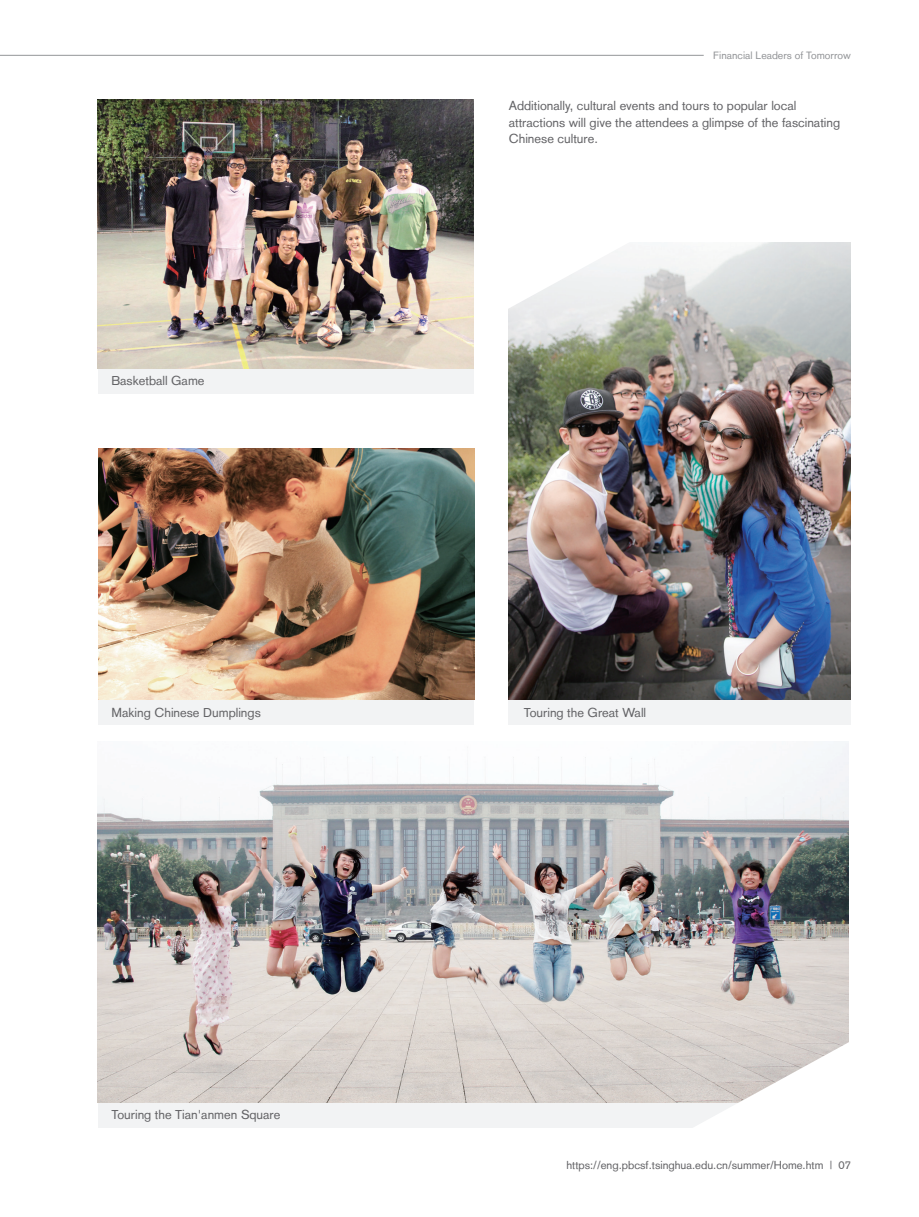
<style>
.page{position:relative;width:919px;height:1217px;background:#fff}
.page>*{position:absolute;margin:0;border:0;box-sizing:border-box;transform-origin:0 0}
.t1{font:12.75px/16.5px "Akzidenz Grotesk";color:#636366}
.t2{font:11.25px "Akzidenz Grotesk";color:#636366}
.t3{font:10.5px "Akzidenz Grotesk";color:#939598}
</style>
<div class="page">
<div style="left:98px;top:1101px;width:750px;height:26px;background:#f2f3f4"></div>
<div style="left:98px;top:368px;width:375px;height:26px;background:#f2f3f4"></div>
<div style="left:98px;top:699px;width:375px;height:25px;background:#f2f3f4"></div>
<div style="left:509px;top:699px;width:341px;height:25px;background:#f2f3f4"></div>
<hr style="left:0;top:55px;width:703px;height:1px;background:#939598">
<img style="left:509px;top:243px;width:341px;height:456px">
<img style="left:98px;top:741px;width:750px;height:360px">
<img style="left:98px;top:99px;width:375px;height:269px">
<img style="left:98px;top:448px;width:376px;height:251px">
<svg style="left:508px;top:243px;width:147px;height:68px"></svg>
<svg style="left:680px;top:1025px;width:169px;height:103px"></svg>
<p class="t1" style="left:111px;top:372px;width:95px">Basketball Game</p>
<p class="t1" style="left:111px;top:703px;width:151px">Making Chinese Dumplings</p>
<p class="t1" style="left:111px;top:1106px;width:170px">Touring the Tian'anmen Square</p>
<p class="t3" style="left:713px;top:49px;width:139px">Financial Leaders of Tomorrow</p>
<p class="t1" style="left:509px;top:97px;width:333px">Additionally, cultural events and tours to popular local attractions will give the attendees a glimpse of the fascinating<br>Chinese culture.</p>
<p class="t1" style="left:523px;top:703px;width:124px">Touring the Great Wall</p>
<p class="t2" style="left:566px;top:1157px;width:286px">https://eng.pbcsf.tsinghua.edu.cn/summer/Home.htm | 07</p>
</div>
